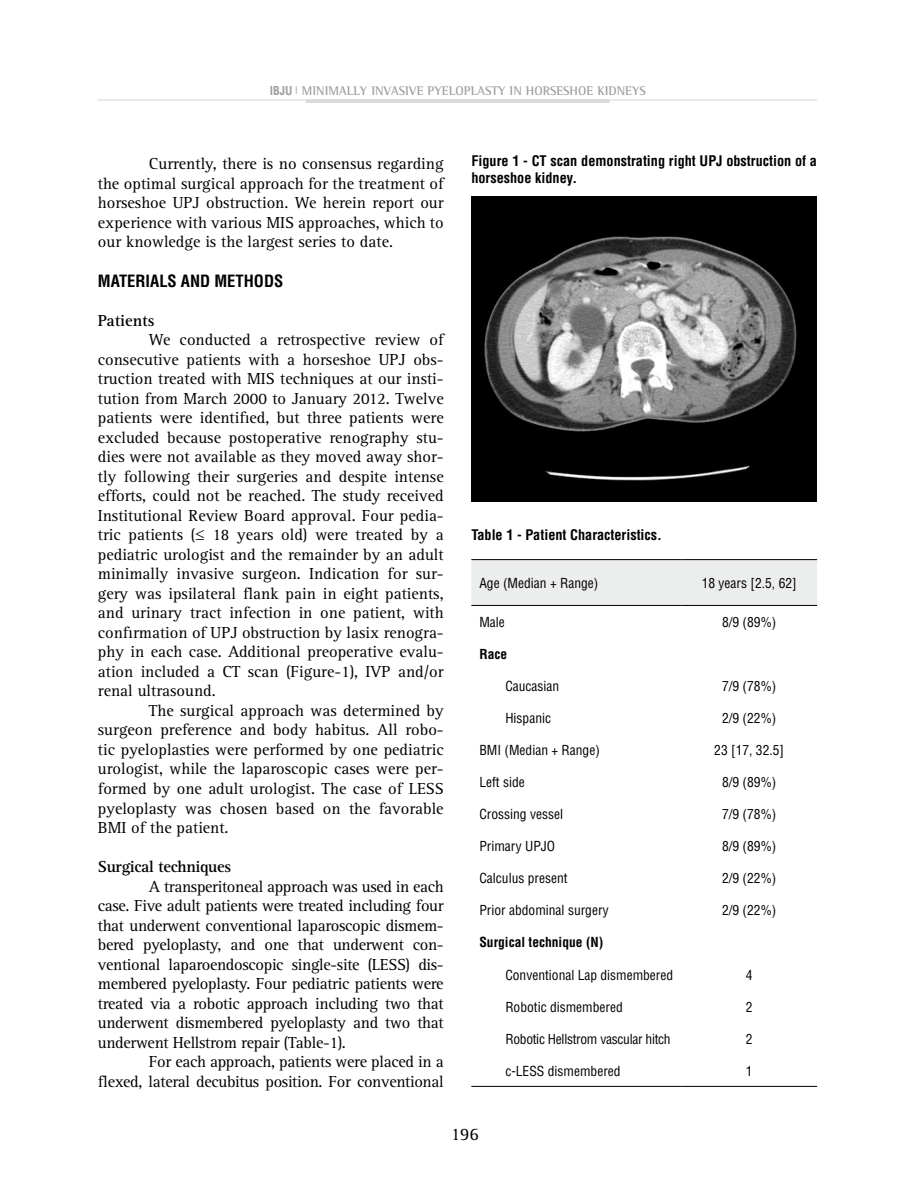
<style>
.page{position:relative;width:898px;height:1200px;background:#fff}
.page>*{position:absolute;margin:0;border:0;box-sizing:border-box;transform-origin:0 0}
.t1{font:18px "Rotis Serif";color:#000}
.t2{font:16.5px/19.5px "Rotis Serif";color:#000;text-align:justify}
.t3{font:16.5px/19.5px "Rotis Serif";letter-spacing:-.02em;color:#000;text-align:right}
.t4{font:700 condensed 16.5px "Helvetica";color:#000}
.t5{font:700 16.5px "Rotis Serif";letter-spacing:-.02em;color:#000}
.t6{font:700 16.5px "Rotis Serif";color:#000}
.t7{font:700 condensed 14.25px/17.1px "Helvetica";color:#000}
.t8{font:condensed 13.5px "Helvetica";color:#000}
.t9{font:condensed 13.5px "Helvetica";letter-spacing:-.02em;color:#000}
.t10{font:700 condensed 13.5px "Helvetica";color:#000}
.t11{font:700 12.75px "Rotis Semi Serif";color:#9c9e9f}
.t12{font:700 condensed 12px "Helvetica";color:#9c9e9f}
</style>
<div class="page">
<hr style="left:98px;top:99px;width:718px;height:2px;background:#e3e4e4">
<hr style="left:305px;top:99px;width:304px;height:4px;background:#d9dadb">
<img style="left:471px;top:197px;width:345px;height:304px">
<div style="left:471px;top:560px;width:345px;height:45px;background:#eceded"></div>
<hr style="left:471px;top:1085px;width:210px;height:1px;background:#000">
<hr style="left:681px;top:1085px;width:135px;height:1px;background:#000">
<hr style="left:471px;top:559px;width:210px;height:1px;background:#000">
<hr style="left:681px;top:559px;width:135px;height:1px;background:#000">
<hr style="left:471px;top:605px;width:210px;height:1px;background:#000">
<hr style="left:681px;top:605px;width:135px;height:1px;background:#000">
<p class="t12" style="left:269px;top:83px;width:7px">ibju</p>
<p class="t11" style="left:295px;top:83px;width:352px"><sup>|</sup> MINIMALLY INVASIVE PYELOPLASTY IN HORSESHOE KIDNEYS</p>
<p class="t2" style="left:98px;top:155px;width:347px;text-indent:51px">Currently, there is no consensus regarding the optimal surgical approach for the treatment of horseshoe UPJ obstruction. We herein report our experience with various MIS approaches, which to our knowledge is the largest series to date.</p>
<p class="t4" style="left:98px;top:270px;width:187px">MATERIALS AND METHODS</p>
<p class="t6" style="left:98px;top:310px;width:58px">Patients</p>
<p class="t2" style="left:98px;top:330px;width:347px;text-indent:51px">We conducted a retrospective review of consecutive patients with a horseshoe UPJ obs&shy;truction treated with MIS techniques at our insti&shy;tution from March 2000 to January 2012. Twelve patients were identified, but three patients were excluded because postoperative renography stu&shy;dies were not available as they moved away shor&shy;tly following their surgeries and despite intense efforts, could not be reached. The study received Institutional Review Board approval. Four pedia&shy;tric patients (≤ 18 years old) were treated by a pediatric urologist and the remainder by an adult minimally invasive surgeon. Indication for sur&shy;gery was ipsilateral flank pain in eight patients, and urinary tract infection in one patient, with confirmation of UPJ obstruction by lasix renogra&shy;phy in each case. Additional preoperative evalu&shy;ation included a CT scan (Figure-1), IVP and/or renal ultrasound.</p>
<p class="t2" style="left:98px;top:701px;width:347px;text-indent:51px">The surgical approach was determined by surgeon preference and body habitus. All robo&shy;tic pyeloplasties were performed by one pediatric urologist, while the laparoscopic cases were per&shy;formed by one adult urologist. The case of LESS pyeloplasty was chosen based on the favorable BMI of the patient.</p>
<p class="t5" style="left:98px;top:856px;width:135px">Surgical techniques</p>
<p class="t2" style="left:98px;top:876px;width:347px;text-indent:51px">A transperitoneal approach was used in each case. Five adult patients were treated including four that underwent conventional laparoscopic dismem&shy;bered pyeloplasty, and one that underwent con&shy;ventional laparoendoscopic single-site (LESS) dis&shy;membered pyeloplasty. Four pediatric patients were treated via a robotic approach including two that underwent dismembered pyeloplasty and two that underwent Hellstrom repair (Table-1).</p>
<p class="t3" style="left:98px;top:1052px;width:347px">For each approach, patients were placed in a<br>flexed, lateral decubitus position. For conventional</p>
<p class="t7" style="left:471px;top:152px;width:347px">Figure 1 - CT scan demonstrating right UPJ obstruction of a horseshoe kidney.</p>
<p class="t7" style="left:471px;top:526px;width:192px">Table 1 - Patient Characteristics.</p>
<p class="t8" style="left:479px;top:574px;width:120px">Age (Median + Range)</p>
<p class="t8" style="left:701px;top:574px;width:96px">18 years [2.5, 62]</p>
<p class="t8" style="left:479px;top:613px;width:27px">Male</p>
<p class="t8" style="left:721px;top:613px;width:56px">8/9 (89%)</p>
<p class="t10" style="left:479px;top:645px;width:29px">Race</p>
<p class="t8" style="left:505px;top:677px;width:55px">Caucasian</p>
<p class="t8" style="left:721px;top:677px;width:56px">7/9 (78%)</p>
<p class="t8" style="left:505px;top:709px;width:47px">Hispanic</p>
<p class="t8" style="left:721px;top:709px;width:56px">2/9 (22%)</p>
<p class="t8" style="left:479px;top:741px;width:122px">BMI (Median + Range)</p>
<p class="t8" style="left:714px;top:741px;width:71px">23 [17, 32.5]</p>
<p class="t8" style="left:479px;top:773px;width:47px">Left side</p>
<p class="t8" style="left:721px;top:773px;width:56px">8/9 (89%)</p>
<p class="t8" style="left:479px;top:805px;width:85px">Crossing vessel</p>
<p class="t8" style="left:721px;top:805px;width:56px">7/9 (78%)</p>
<p class="t8" style="left:479px;top:837px;width:77px">Primary UPJO</p>
<p class="t8" style="left:721px;top:837px;width:56px">8/9 (89%)</p>
<p class="t8" style="left:479px;top:869px;width:90px">Calculus present</p>
<p class="t8" style="left:721px;top:869px;width:56px">2/9 (22%)</p>
<p class="t8" style="left:479px;top:901px;width:131px">Prior abdominal surgery</p>
<p class="t8" style="left:721px;top:901px;width:56px">2/9 (22%)</p>
<p class="t10" style="left:479px;top:933px;width:125px">Surgical technique (N)</p>
<p class="t8" style="left:505px;top:965px;width:169px">Conventional Lap dismembered</p>
<p class="t8" style="left:745px;top:965px;width:8px">4</p>
<p class="t8" style="left:505px;top:997px;width:119px">Robotic dismembered</p>
<p class="t8" style="left:745px;top:997px;width:8px">2</p>
<p class="t9" style="left:505px;top:1029px;width:167px">Robotic Hellstrom vascular hitch</p>
<p class="t8" style="left:745px;top:1029px;width:8px">2</p>
<p class="t8" style="left:505px;top:1062px;width:117px">c-LESS dismembered</p>
<p class="t8" style="left:745px;top:1062px;width:8px">1</p>
<p class="t1" style="left:450px;top:1123px;width:30px">196</p>
</div>
